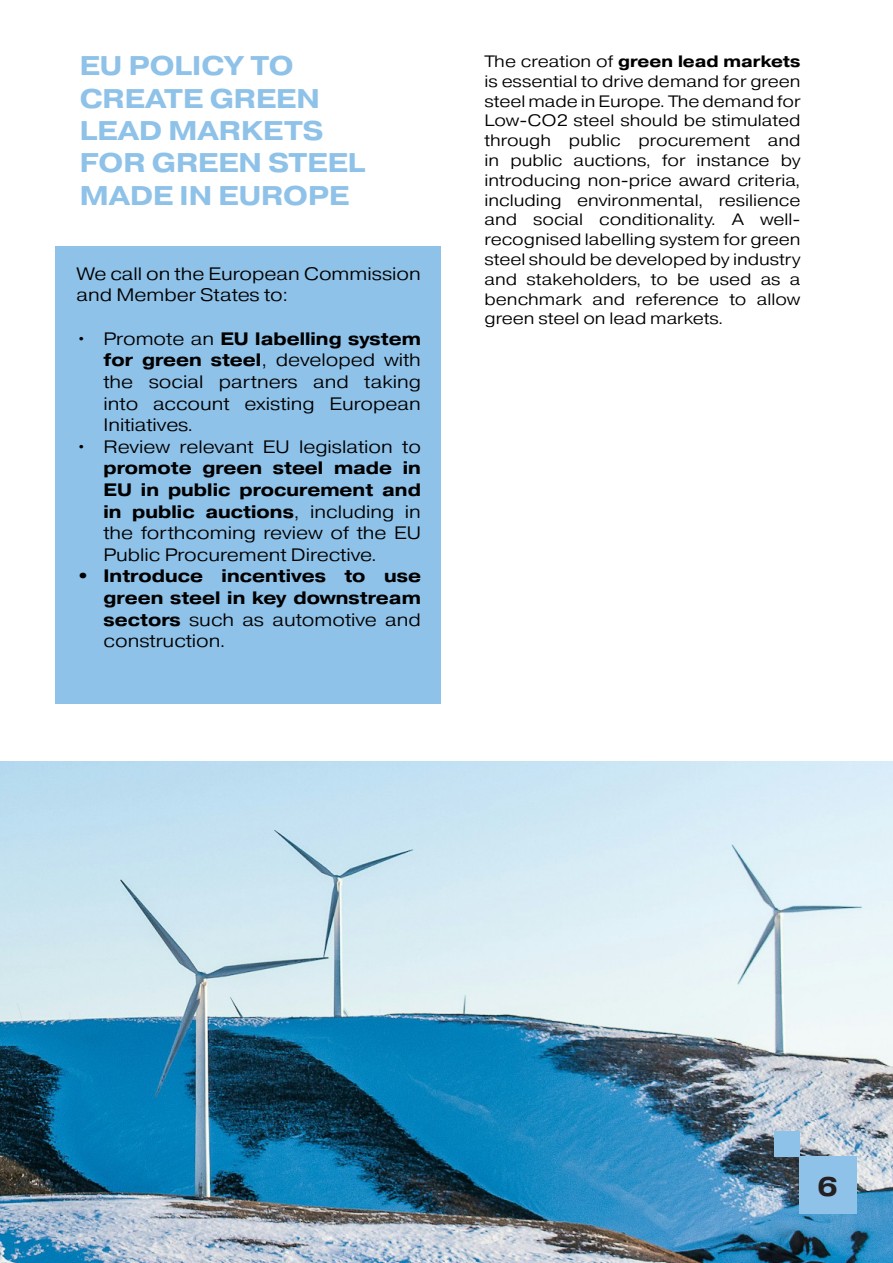
<style>
.page{position:relative;width:893px;height:1263px;background:#fff}
.page>*{position:absolute;margin:0;border:0;box-sizing:border-box;transform-origin:0 0}
.t1{font:700 27px/32.4px "Pragmatica Ext";color:#8fc2e8}
.t2{font:700 27px "Pragmatica Ext";color:#241f21}
.t3{font:300 18px/21.6px "Pragmatica Ext";color:#000001;text-align:justify}
.t4{font:700 18px/21.6px "Pragmatica Ext";color:#000001;text-align:justify}
.t5{font:300 16.5px/19.8px "Pragmatica Ext";color:#000;text-align:justify}
.s1{font-weight:700}
.s2{font-weight:300}
</style>
<div class="page">
<img style="left:0;top:761px;width:893px;height:502px">
<div style="left:56px;top:246px;width:385px;height:458px;background:#8fc2e8"></div>
<div style="left:800px;top:1157px;width:57px;height:57px;background:#8fc2e8"></div>
<div style="left:774px;top:1131px;width:26px;height:26px;background:#8fc2e8"></div>
<h1 class="t1" style="left:80px;top:49px;width:287px">EU POLICY TO<br>CREATE GREEN<br>LEAD MARKETS<br>FOR GREEN STEEL<br>MADE IN EUROPE</h1>
<p class="t3" style="left:77px;top:263px;width:346px">We call on the European Commission and Member States to:</p>
<p class="t3" style="left:104px;top:328px;width:319px;text-indent:-27px">• Promote an <span class="s1">EU labelling system for green steel</span>, developed with the social partners and taking into account existing European Initiatives.</p>
<p class="t3" style="left:77px;top:436px;width:346px">• Review relevant EU legislation to</p>
<p class="t3" style="left:104px;top:457px;width:319px"><span class="s1">promote green steel made in EU in public procurement and in public auctions</span>, including in the forthcoming review of the EU Public Procurement Directive.</p>
<p class="t4" style="left:104px;top:565px;width:319px;text-indent:-27px">• Introduce incentives to use green steel in key downstream sectors <span class="s2">such as automotive and construction.</span></p>
<p class="t5" style="left:485px;top:51px;width:317px">The creation of <span class="s1">green lead markets </span>is essential to drive demand for green steel made in Europe. The demand for Low-CO2 steel should be stimulated through public procurement and in public auctions, for instance by introducing non-price award criteria, including environmental, resilience and social conditionality. A well&shy;recognised labelling system for green steel should be developed by industry and stakeholders, to be used as a benchmark and reference to allow green steel on lead markets.</p>
<h1 class="t2" style="left:818px;top:1168px;width:22px">6</h1>
</div>
